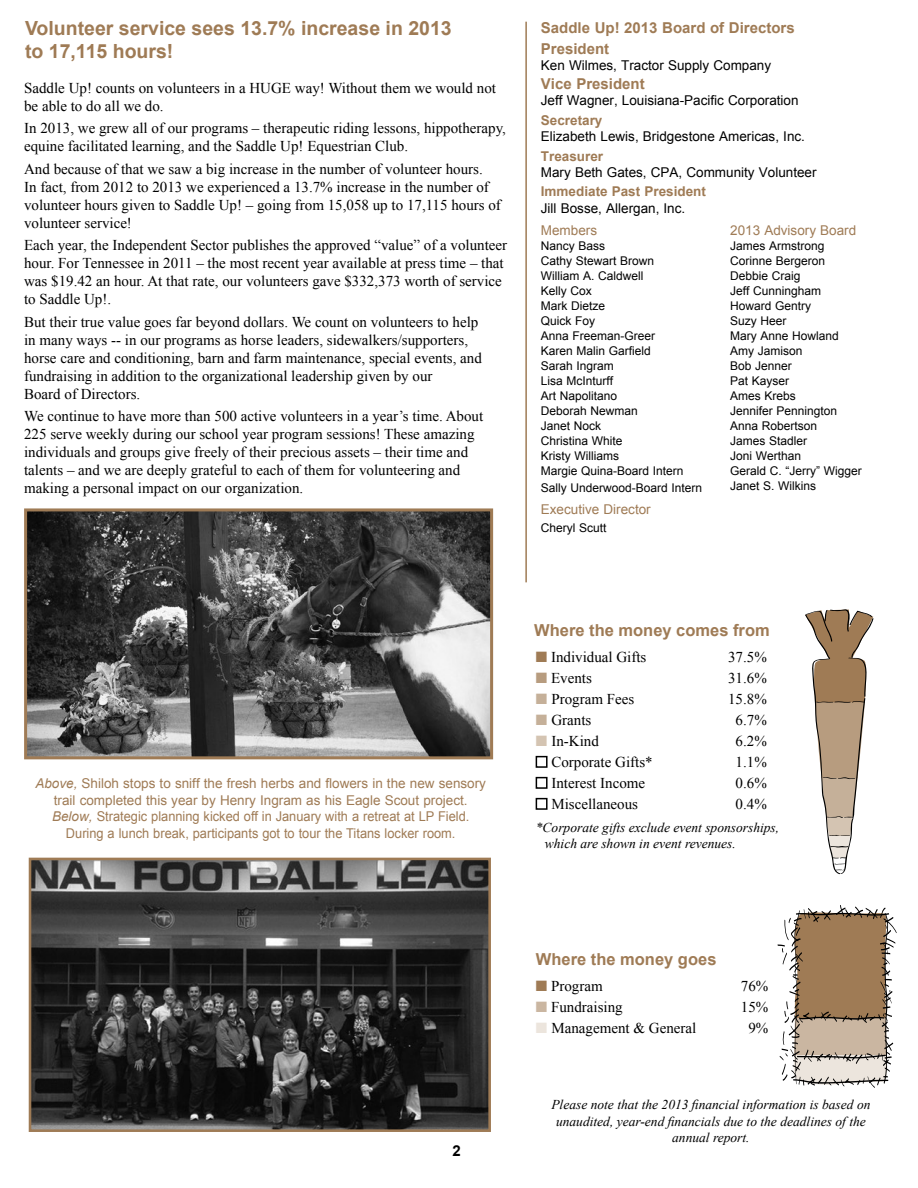
<style>
.page{position:relative;width:918px;height:1188px;background:#fff}
.page>*{position:absolute;margin:0;border:0;box-sizing:border-box;transform-origin:0 0}
.t1{font:700 19.5px/23.4px "Arial";color:#9f7b55}
.t2{font:700 16.5px "Arial";color:#9f7b55}
.t3{font:15px/18px "Times New Roman";color:#000}
.t4{font:700 15px/21px "Arial";color:#9f7b55}
.t5{font:700 15px "Arial";color:#000}
.t6{font:13.5px/16.5px "Arial";color:#9f7b55;text-align:center}
.t7{font:italic 13.5px/16.5px "Times New Roman";color:#000;text-align:center}
.t8{font:13.5px "Arial";color:#000}
.t9{font:700 13.5px "Arial";color:#9f7b55}
.t10{font:12px/15px "Arial";color:#000}
.s1{font-style:italic}
.s2{color:#9f7b55}
.s3{color:#b79c7f}
.s4{color:#c5b099}
.s5{color:#d4c4b2}
.s6{color:#cab6a1}
.s7{color:#ece5dd}
</style>
<div class="page">
<hr style="left:525px;top:22px;width:2px;height:560px;background:#9f7b55">
<div style="left:536px;top:756px;width:12px;height:12px;border:2px solid #000"></div>
<div style="left:536px;top:777px;width:12px;height:12px;border:2px solid #000"></div>
<div style="left:536px;top:798px;width:12px;height:12px;border:2px solid #000"></div>
<svg style="left:805px;top:609px;width:69px;height:265px"></svg>
<svg style="left:777px;top:905px;width:120px;height:183px"></svg>
<img style="left:28px;top:512px;width:461px;height:243px">
<div style="left:24px;top:508px;width:469px;height:251px;border:3px solid #9f7b55"></div>
<img style="left:33px;top:862px;width:454px;height:266px">
<div style="left:29px;top:858px;width:462px;height:274px;border:3px solid #9f7b55"></div>
<h1 class="t1" style="left:25px;top:17px;width:428px">Volunteer service sees 13.7% increase in 2013 to 17,115 hours!</h1>
<p class="t3" style="left:24px;top:78px;width:473px">Saddle Up! counts on volunteers in a HUGE way! Without them we would not be able to do all we do.</p>
<p class="t3" style="left:24px;top:119px;width:483px">In 2013, we grew all of our programs – therapeutic riding lessons, hippotherapy, equine facilitated learning, and the Saddle Up! Equestrian Club.</p>
<p class="t3" style="left:24px;top:159px;width:478px">And because of that we saw a big increase in the number of volunteer hours.<br>In fact, from 2012 to 2013 we experienced a 13.7% increase in the number of volunteer hours given to Saddle Up! – going from 15,058 up to 17,115 hours of volunteer service!</p>
<p class="t3" style="left:24px;top:236px;width:485px">Each year, the Independent Sector publishes the approved “value” of a volunteer hour. For Tennessee in 2011 – the most recent year available at press time – that was $19.42 an hour. At that rate, our volunteers gave $332,373 worth of service to Saddle Up!.</p>
<p class="t3" style="left:24px;top:312px;width:459px">But their true value goes far beyond dollars. We count on volunteers to help in many ways -- in our programs as horse leaders, sidewalkers/supporters, horse care and conditioning, barn and farm maintenance, special events, and fundraising in addition to the organizational leadership given by our<br>Board of Directors.</p>
<p class="t3" style="left:24px;top:407px;width:461px">We continue to have more than 500 active volunteers in a year’s time. About 225 serve weekly during our school year program sessions! These amazing individuals and groups give freely of their precious assets – their time and talents – and we are deeply grateful to each of them for volunteering and making a personal impact on our organization.</p>
<p class="t4" style="left:541px;top:17px;width:255px">Saddle Up! 2013 Board of Directors<br>President</p>
<p class="t8" style="left:541px;top:56px;width:232px">Ken Wilmes, Tractor Supply Company</p>
<p class="t4" style="left:541px;top:74px;width:105px">Vice President</p>
<p class="t8" style="left:541px;top:92px;width:259px">Jeff Wagner, Louisiana-Pacific Corporation</p>
<p class="t9" style="left:541px;top:111px;width:63px">Secretary</p>
<p class="t8" style="left:541px;top:128px;width:266px">Elizabeth Lewis, Bridgestone Americas, Inc.</p>
<p class="t9" style="left:541px;top:147px;width:64px">Treasurer</p>
<p class="t8" style="left:541px;top:163px;width:277px">Mary Beth Gates, CPA, Community Volunteer</p>
<p class="t9" style="left:541px;top:183px;width:167px">Immediate Past President</p>
<p class="t8" style="left:541px;top:199px;width:146px">Jill Bosse, Allergan, Inc.</p>
<p class="t6" style="left:541px;top:222px;width:58px">Members</p>
<p class="t10" style="left:541px;top:239px;width:144px">Nancy Bass<br>Cathy Stewart Brown<br>William A. Caldwell<br>Kelly Cox<br>Mark Dietze<br>Quick Foy<br>Anna Freeman-Greer<br>Karen Malin Garfield<br>Sarah Ingram<br>Lisa McInturff<br>Art Napolitano<br>Deborah Newman<br>Janet Nock<br>Christina White<br>Kristy Williams<br>Margie Quina-Board Intern</p>
<p class="t10" style="left:541px;top:480px;width:163px">Sally Underwood-Board Intern</p>
<p class="t6" style="left:541px;top:501px;width:111px">Executive Director</p>
<p class="t10" style="left:541px;top:521px;width:67px">Cheryl Scutt</p>
<p class="t6" style="left:730px;top:222px;width:128px">2013 Advisory Board</p>
<p class="t10" style="left:730px;top:239px;width:133px">James Armstrong<br>Corinne Bergeron<br>Debbie Craig<br>Jeff Cunningham<br>Howard Gentry<br>Suzy Heer<br>Mary Anne Howland<br>Amy Jamison<br>Bob Jenner<br>Pat Kayser<br>Ames Krebs<br>Jennifer Pennington<br>Anna Robertson<br>James Stadler<br>Joni Werthan<br>Gerald C. “Jerry” Wigger<br>Janet S. Wilkins</p>
<p class="t6" style="left:35px;top:775px;width:452px"><span class="s1">Above,</span> Shiloh stops to sniff the fresh herbs and flowers in the new sensory trail completed this year by Henry Ingram as his Eagle Scout project.<br><span class="s1">Below,</span> Strategic planning kicked off in January with a retreat at LP Field.<br>During a lunch break, participants got to tour the Titans locker room.</p>
<p class="t2" style="left:534px;top:619px;width:237px">Where the money comes from</p>
<p class="t3" style="left:536px;top:648px;width:112px"><span class="s2">■</span> Individual Gifts</p>
<p class="t3" style="left:728px;top:648px;width:40px">37.5%</p>
<p class="t3" style="left:536px;top:669px;width:57px"><span class="s3">■</span> Events</p>
<p class="t3" style="left:728px;top:669px;width:40px">31.6%</p>
<p class="t3" style="left:536px;top:690px;width:100px"><span class="s4">■</span> Program Fees</p>
<p class="t3" style="left:728px;top:690px;width:40px">15.8%</p>
<p class="t3" style="left:536px;top:711px;width:57px"><span class="s4">■</span> Grants</p>
<p class="t3" style="left:736px;top:711px;width:33px">6.7%</p>
<p class="t3" style="left:536px;top:732px;width:65px"><span class="s5">■</span> In-Kind</p>
<p class="t3" style="left:736px;top:732px;width:33px">6.2%</p>
<p class="t3" style="left:551px;top:753px;width:103px">Corporate Gifts*</p>
<p class="t3" style="left:736px;top:753px;width:33px">1.1%</p>
<p class="t3" style="left:551px;top:774px;width:95px">Interest Income</p>
<p class="t3" style="left:736px;top:774px;width:33px">0.6%</p>
<p class="t3" style="left:551px;top:795px;width:88px">Miscellaneous</p>
<p class="t3" style="left:736px;top:795px;width:33px">0.4%</p>
<p class="t7" style="left:545px;top:818px;width:236px;text-align:left;text-indent:-9px">*Corporate gifts exclude event sponsorships, which are shown in event revenues.</p>
<p class="t5" style="left:452px;top:1141px;width:10px">2</p>
<p class="t2" style="left:536px;top:949px;width:182px">Where the money goes</p>
<p class="t3" style="left:536px;top:977px;width:68px"><span class="s2">■</span> Program</p>
<p class="t3" style="left:741px;top:977px;width:29px">76%</p>
<p class="t3" style="left:536px;top:998px;width:88px"><span class="s6">■</span> Fundraising</p>
<p class="t3" style="left:741px;top:998px;width:29px">15%</p>
<p class="t3" style="left:536px;top:1019px;width:162px"><span class="s7">■</span> Management &amp; General</p>
<p class="t3" style="left:748px;top:1019px;width:21px">9%</p>
<p class="t7" style="left:551px;top:1096px;width:321px">Please note that the 2013 financial information is based on unaudited, year-end financials due to the deadlines of the annual report.</p>
</div>
